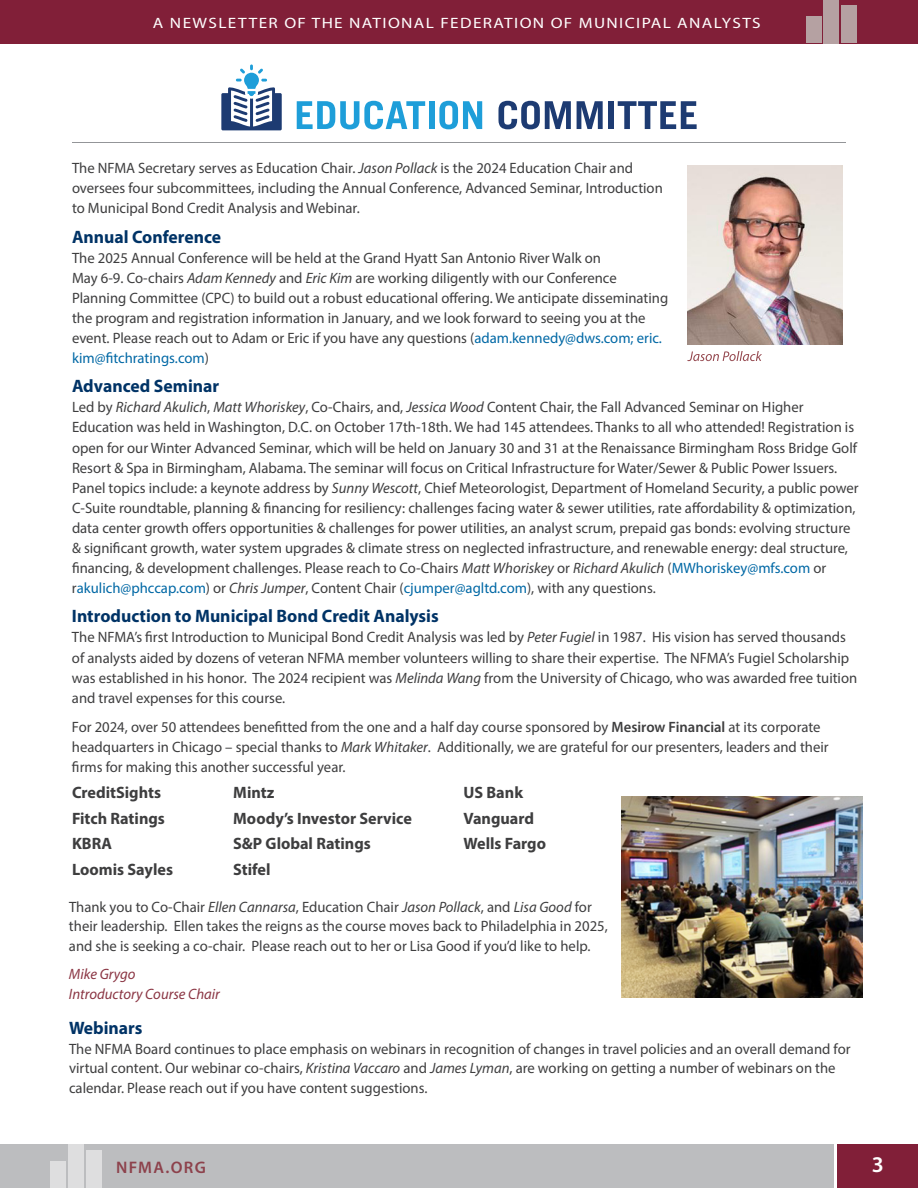
<style>
.page{position:relative;width:918px;height:1188px;background:#fff}
.page>*{position:absolute;margin:0;border:0;box-sizing:border-box;transform-origin:0 0}
.t1{font:600 22.5px "Myriad Pro";color:#fff}
.t2{font:700 18px "Myriad Pro";color:#036}
.t3{font:600 16.8px "Myriad Pro";letter-spacing:.08em;color:#8d424c}
.t4{font:700 16.5px "Myriad Pro";color:#3e3e3f}
.t5{font:15px/20.1px "Myriad Pro";color:#3e3e3f}
.t6{font:15px "Myriad Pro";letter-spacing:.08em;color:#fff;scale:1.15 1}
.t7{font:italic 15px/19.5px "Myriad Pro";color:#8b3644}
.s1{font-style:italic}
.s2{color:#0068a5}
.s3{font-weight:600}
</style>
<div class="page">
<div style="left:0;top:1145px;width:833px;height:43px;background:#bcbdbf"></div>
<div style="left:838px;top:1145px;width:80px;height:43px;background:#811f38"></div>
<div style="left:0;top:0;width:918px;height:43px;background:#811f38"></div>
<div style="left:51px;top:1161px;width:15px;height:27px;background:#dededf"></div>
<div style="left:68px;top:1145px;width:16px;height:43px;background:#dededf"></div>
<div style="left:86px;top:1150px;width:15px;height:38px;background:#dededf"></div>
<div style="left:806px;top:16px;width:16px;height:27px;background:#b5a1a2"></div>
<div style="left:824px;top:0;width:15px;height:43px;background:#b5a1a2"></div>
<div style="left:841px;top:5px;width:16px;height:38px;background:#b5a1a2"></div>
<svg style="left:297px;top:101px;width:128px;height:28px"></svg>
<div style="left:429px;top:101px;width:6px;height:28px;background:#1e9ed9"></div>
<svg style="left:439px;top:101px;width:43px;height:28px"></svg>
<svg style="left:498px;top:101px;width:73px;height:28px"></svg>
<svg style="left:577px;top:101px;width:26px;height:28px"></svg>
<div style="left:608px;top:101px;width:6px;height:28px;background:#1d3b72"></div>
<svg style="left:618px;top:101px;width:79px;height:28px"></svg>
<svg style="left:221px;top:64px;width:61px;height:66px"></svg>
<hr style="left:72px;top:142px;width:774px;height:1px;background:#939598">
<img style="left:687px;top:165px;width:156px;height:179px">
<svg style="left:687px;top:351px;width:75px;height:10px"></svg>
<img style="left:621px;top:796px;width:242px;height:202px">
<p class="t6" style="left:153px;top:14px;width:530px">A NEWSLETTER OF THE NATIONAL FEDERATION OF MUNICIPAL ANALYSTS</p>
<p class="t5" style="left:72px;top:158px;width:592px">The NFMA Secretary serves as Education Chair. <span class="s1">Jason Pollack</span> is the 2024 Education Chair and oversees four subcommittees, including the Annual Conference, Advanced Seminar, Introduction to Municipal Bond Credit Analysis and Webinar.</p>
<p class="t2" style="left:72px;top:225px;width:151px">Annual Conference</p>
<p class="t5" style="left:72px;top:247px;width:598px">The 2025 Annual Conference will be held at the Grand Hyatt San Antonio River Walk on<br>May 6-9. Co-chairs <span class="s1">Adam Kennedy</span> and <span class="s1">Eric Kim</span> are working diligently with our Conference Planning Committee (CPC) to build out a robust educational offering. We anticipate disseminating the program and registration information in January, and we look forward to seeing you at the event. Please reach out to Adam or Eric if you have any questions (<span class="s2">adam.kennedy@dws.com; eric. kim@fitchratings.com</span>)</p>
<p class="t2" style="left:72px;top:374px;width:149px">Advanced Seminar</p>
<p class="t5" style="left:72px;top:397px;width:788px">Led by <span class="s1">Richard Akulich</span>, <span class="s1">Matt Whoriskey</span>, Co-Chairs, and, <span class="s1">Jessica Wood</span> Content Chair, the Fall Advanced Seminar on Higher Education was held in Washington, D.C. on October 17th-18th. We had 145 attendees. Thanks to all who attended! Registration is open for our Winter Advanced Seminar, which will be held on January 30 and 31 at the Renaissance Birmingham Ross Bridge Golf Resort &amp; Spa in Birmingham, Alabama. The seminar will focus on Critical Infrastructure for Water/Sewer &amp; Public Power Issuers.<br>Panel topics include: a keynote address by <span class="s1">Sunny Wescott</span>, Chief Meteorologist, Department of Homeland Security, a public power C-Suite roundtable, planning &amp; financing for resiliency: challenges facing water &amp; sewer utilities, rate affordability &amp; optimization, data center growth offers opportunities &amp; challenges for power utilities, an analyst scrum, prepaid gas bonds: evolving structure &amp; significant growth, water system upgrades &amp; climate stress on neglected infrastructure, and renewable energy: deal structure, financing, &amp; development challenges. Please reach to Co-Chairs <span class="s1">Matt Whoriskey</span> or <span class="s1">Richard Akulich</span> (<span class="s2">MWhoriskey@mfs.com</span> or r<span class="s2">akulich@phccap.com</span>) or <span class="s1">Chris Jumper</span>, Content Chair (<span class="s2">cjumper@agltd.com</span>), with any questions.</p>
<p class="t2" style="left:72px;top:605px;width:368px">Introduction to Municipal Bond Credit Analysis</p>
<p class="t5" style="left:72px;top:627px;width:787px">The NFMA’s first Introduction to Municipal Bond Credit Analysis was led by <span class="s1">Peter Fugiel</span> in 1987. His vision has served thousands of analysts aided by dozens of veteran NFMA member volunteers willing to share their expertise. The NFMA’s Fugiel Scholarship was established in his honor. The 2024 recipient was <span class="s1">Melinda Wang</span> from the University of Chicago, who was awarded free tuition and travel expenses for this course.</p>
<p class="t5" style="left:72px;top:717px;width:758px">For 2024, over 50 attendees benefitted from the one and a half day course sponsored by <span class="s3">Mesirow Financial</span> at its corporate headquarters in Chicago – special thanks to <span class="s1">Mark Whitaker</span>. Additionally, we are grateful for our presenters, leaders and their firms for making this another successful year.</p>
<p class="t4" style="left:72px;top:782px;width:91px">CreditSights</p>
<p class="t4" style="left:72px;top:808px;width:94px">Fitch Ratings</p>
<p class="t4" style="left:72px;top:833px;width:42px">KBRA</p>
<p class="t4" style="left:72px;top:859px;width:103px">Loomis Sayles</p>
<p class="t4" style="left:233px;top:782px;width:43px">Mintz</p>
<p class="t4" style="left:233px;top:808px;width:180px">Moody’s Investor Service</p>
<p class="t4" style="left:233px;top:833px;width:139px">S&amp;P Global Ratings</p>
<p class="t4" style="left:233px;top:859px;width:39px">Stifel</p>
<p class="t4" style="left:463px;top:782px;width:61px">US Bank</p>
<p class="t4" style="left:463px;top:808px;width:72px">Vanguard</p>
<p class="t4" style="left:463px;top:833px;width:84px">Wells Fargo</p>
<p class="t5" style="left:69px;top:897px;width:540px;line-height:19.5px">Thank you to Co-Chair <span class="s1">Ellen Cannarsa</span>, Education Chair <span class="s1">Jason Pollack</span>, and <span class="s1">Lisa Good</span> for their leadership. Ellen takes the reigns as the course moves back to Philadelphia in 2025, and she is seeking a co-chair. Please reach out to her or Lisa Good if you’d like to help.</p>
<p class="t7" style="left:69px;top:964px;width:152px">Mike Grygo<br>Introductory Course Chair</p>
<p class="t2" style="left:69px;top:1016px;width:75px">Webinars</p>
<p class="t5" style="left:69px;top:1039px;width:783px;line-height:19.5px">The NFMA Board continues to place emphasis on webinars in recognition of changes in travel policies and an overall demand for virtual content. Our webinar co-chairs, <span class="s1">Kristina Vaccaro</span> and <span class="s1">James Lyman</span>, are working on getting a number of webinars on the calendar. Please reach out if you have content suggestions.</p>
<p class="t3" style="left:116px;top:1157px;width:91px">NFMA.ORG</p>
<h1 class="t1" style="left:872px;top:1150px;width:14px">3</h1>
</div>
